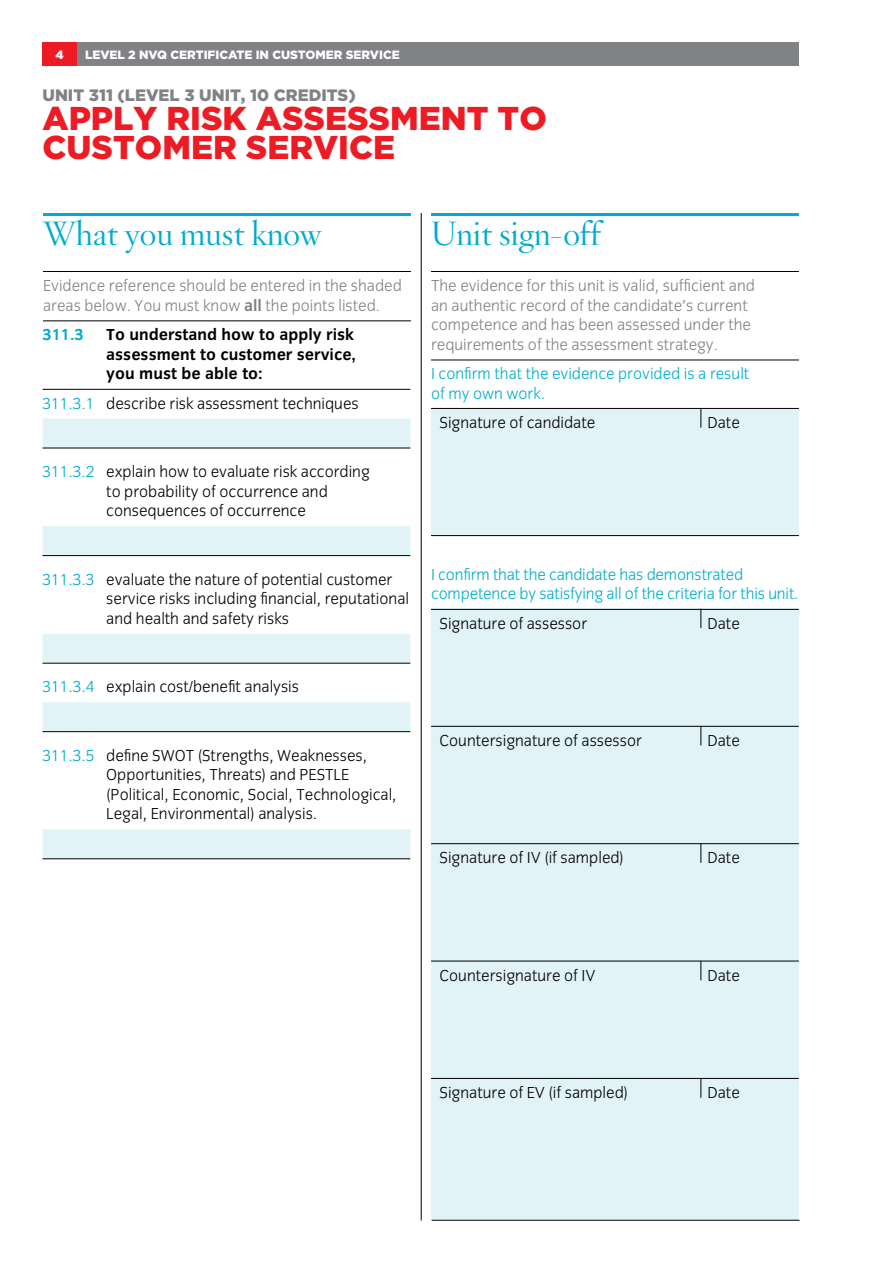
<style>
.page{position:relative;width:893px;height:1263px;background:#fff}
.page>*{position:absolute;margin:0;border:0;box-sizing:border-box;transform-origin:0 0}
.t1{font:900 33px/29.4px "Gotham";color:#ed1c24}
.t2{font:33px "Hoefler Titling HTF Lt Roman";color:#00accd}
.t3{font:300 16.5px/19.5px "Congress Sans";color:#000}
.t4{font:300 16.5px/19.5px "Congress Sans";color:#808285}
.t5{font:300 16.5px/19.5px "Congress Sans";letter-spacing:-.01em;color:#00accd}
.t6{font:700 16.5px/19.5px "Congress Sans";color:#000}
.t7{font:900 16.5px "Gotham";color:#808285}
.t8{font:700 16.5px "Congress Sans";color:#00accd}
.t9{font:900 12px "Gotham";color:#fff}
.s1{font-weight:700}
.s2{color:#00accd}
</style>
<div class="page">
<div style="left:43px;top:43px;width:756px;height:23px;background:#808285"></div>
<hr style="left:43px;top:213px;width:368px;height:3px;background:#00accd">
<hr style="left:43px;top:271px;width:368px;height:1px;background:#000">
<hr style="left:43px;top:321px;width:368px;height:1px;background:#000">
<hr style="left:43px;top:389px;width:367px;height:1px;background:#000">
<div style="left:43px;top:418px;width:367px;height:30px;background:#e2f3f7"></div>
<hr style="left:43px;top:448px;width:367px;height:1px;background:#000">
<div style="left:43px;top:526px;width:367px;height:29px;background:#e2f3f7"></div>
<hr style="left:43px;top:555px;width:367px;height:1px;background:#000">
<div style="left:43px;top:634px;width:367px;height:29px;background:#e2f3f7"></div>
<hr style="left:43px;top:663px;width:367px;height:1px;background:#000">
<div style="left:43px;top:702px;width:367px;height:29px;background:#e2f3f7"></div>
<hr style="left:43px;top:731px;width:367px;height:1px;background:#000">
<div style="left:43px;top:829px;width:367px;height:29px;background:#e2f3f7"></div>
<hr style="left:43px;top:858px;width:367px;height:1px;background:#000">
<div style="left:431px;top:408px;width:368px;height:127px;background:#e2f3f7"></div>
<div style="left:431px;top:609px;width:368px;height:611px;background:#e2f3f7"></div>
<hr style="left:431px;top:271px;width:368px;height:1px;background:#000">
<hr style="left:431px;top:360px;width:368px;height:1px;background:#000">
<hr style="left:431px;top:408px;width:368px;height:1px;background:#000">
<hr style="left:431px;top:609px;width:368px;height:1px;background:#000">
<hr style="left:431px;top:726px;width:368px;height:1px;background:#000">
<hr style="left:431px;top:843px;width:368px;height:1px;background:#000">
<hr style="left:431px;top:961px;width:368px;height:1px;background:#000">
<hr style="left:431px;top:1078px;width:368px;height:1px;background:#000">
<hr style="left:431px;top:213px;width:368px;height:3px;background:#00accd">
<hr style="left:431px;top:535px;width:368px;height:1px;background:#000">
<svg style="left:701px;top:409px;width:1px;height:19px"></svg>
<hr style="left:432px;top:1220px;width:367px;height:1px;background:#000">
<svg style="left:701px;top:608px;width:1px;height:20px"></svg>
<svg style="left:701px;top:726px;width:1px;height:19px"></svg>
<svg style="left:701px;top:843px;width:1px;height:20px"></svg>
<svg style="left:701px;top:961px;width:1px;height:19px"></svg>
<svg style="left:701px;top:1078px;width:1px;height:20px"></svg>
<div style="left:43px;top:43px;width:34px;height:23px;background:#ed1c24"></div>
<hr style="left:421px;top:213px;width:1px;height:1007px;background:#000">
<p class="t9" style="left:85px;top:47px;width:316px">LEVEL 2 NVQ CERTIFICATE IN CUSTOMER SERVICE</p>
<p class="t9" style="left:55px;top:47px;width:10px">4</p>
<p class="t7" style="left:43px;top:85px;width:315px">UNIT 311 (LEVEL 3 UNIT, 10 CREDITS)</p>
<h1 class="t1" style="left:43px;top:103px;width:506px">APPLY RISK ASSESSMENT TO<br>CUSTOMER SERVICE</h1>
<h1 class="t2" style="left:43px;top:212px;width:280px">What you must know</h1>
<p class="t4" style="left:43px;top:276px;width:360px">Evidence reference should be entered in the shaded areas below. You must know <span class="s1">all</span> the points listed.</p>
<p class="t8" style="left:43px;top:325px;width:43px">311.3</p>
<p class="t6" style="left:106px;top:325px;width:251px">To understand how to apply risk assessment to customer service, you must be able to:</p>
<p class="t3" style="left:43px;top:393px;width:318px"><span class="s2">311.3.1</span> describe risk assessment techniques</p>
<p class="t3" style="left:106px;top:462px;width:265px;text-indent:-64px"><span class="s2">311.3.2</span> explain how to evaluate risk according to probability of occurrence and consequences of occurrence</p>
<p class="t3" style="left:106px;top:570px;width:304px;text-indent:-64px"><span class="s2">311.3.3</span> evaluate the nature of potential customer service risks including financial, reputational and health and safety risks</p>
<p class="t3" style="left:43px;top:677px;width:258px"><span class="s2">311.3.4</span> explain cost/benefit analysis</p>
<p class="t3" style="left:106px;top:746px;width:292px;text-indent:-64px"><span class="s2">311.3.5</span> define SWOT (Strengths, Weaknesses, Opportunities, Threats) and PESTLE (Political, Economic, Social, Technological, Legal, Environmental) analysis.</p>
<h1 class="t2" style="left:431px;top:212px;width:171px">Unit sign-off</h1>
<p class="t4" style="left:431px;top:276px;width:325px">The evidence for this unit is valid, sufficient and an authentic record of the candidate’s current competence and has been assessed under the requirements of the assessment strategy.</p>
<p class="t5" style="left:431px;top:364px;width:320px">I confirm that the evidence provided is a result of my own work.</p>
<p class="t3" style="left:440px;top:413px;width:157px">Signature of candidate</p>
<p class="t3" style="left:707px;top:413px;width:34px">Date</p>
<p class="t5" style="left:431px;top:565px;width:369px">I confirm that the candidate has demonstrated competence by satisfying all of the criteria for this unit.</p>
<p class="t3" style="left:440px;top:614px;width:149px">Signature of assessor</p>
<p class="t3" style="left:707px;top:614px;width:34px">Date</p>
<p class="t3" style="left:440px;top:731px;width:204px">Countersignature of assessor</p>
<p class="t3" style="left:707px;top:731px;width:34px">Date</p>
<p class="t3" style="left:440px;top:848px;width:186px">Signature of IV (if sampled)</p>
<p class="t3" style="left:707px;top:848px;width:34px">Date</p>
<p class="t3" style="left:440px;top:966px;width:157px">Countersignature of IV</p>
<p class="t3" style="left:707px;top:966px;width:34px">Date</p>
<p class="t3" style="left:440px;top:1083px;width:190px">Signature of EV (if sampled)</p>
<p class="t3" style="left:707px;top:1083px;width:34px">Date</p>
</div>
